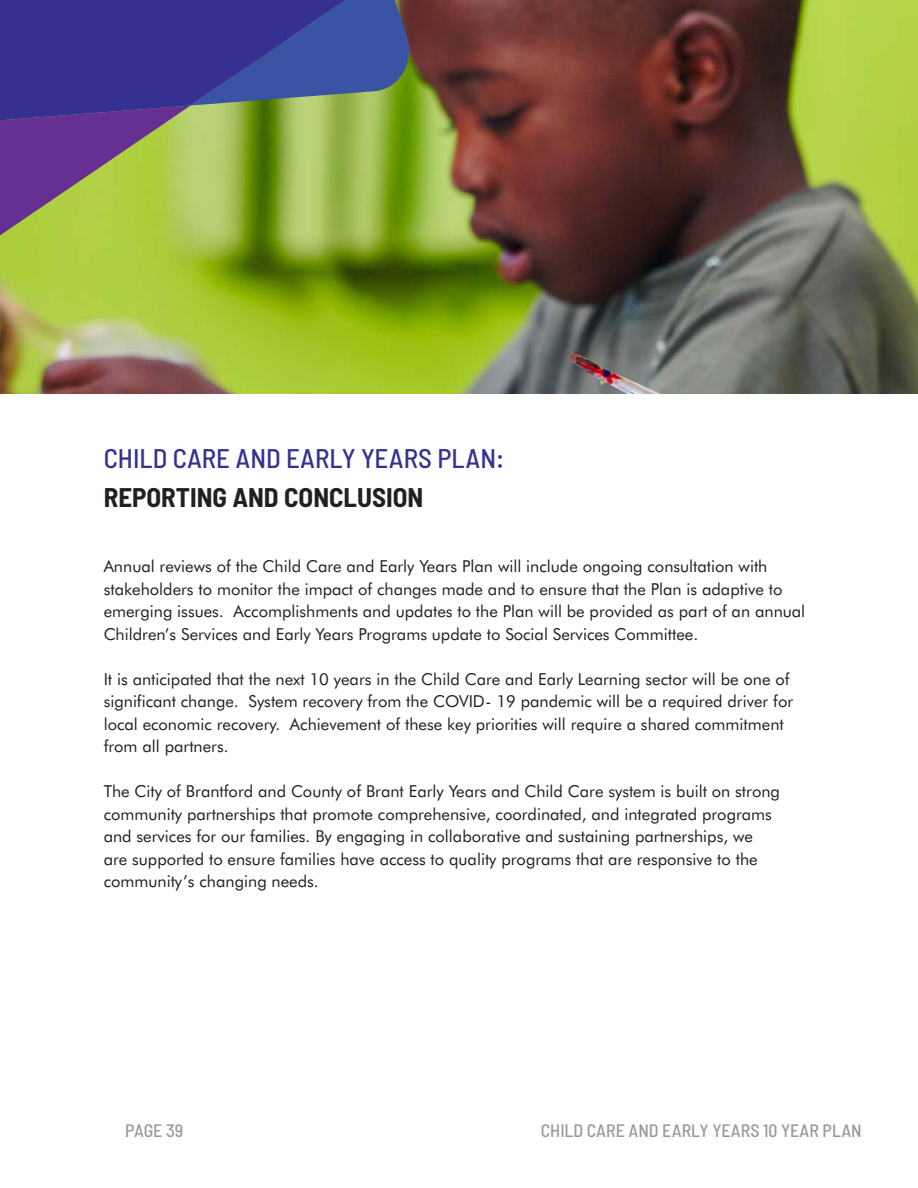
<style>
.page{position:relative;width:918px;height:1188px;background:#fff}
.page>*{position:absolute;margin:0;border:0;box-sizing:border-box;transform-origin:0 0}
.t1{font:500 semi-condensed 27px "Barlow";color:#353091}
.t2{font:700 semi-condensed 27px "Barlow";color:#231f20}
.t3{font:500 semi-condensed 18px "Barlow";color:#989999}
.t4{font:16.5px/22.5px "Futura BT";color:#231f20}
</style>
<div class="page">
<img style="left:0;top:0;width:918px;height:393px">
<svg style="left:0;top:120px;width:191px;height:193px;background:#9ba359"></svg>
<svg style="left:345px;top:0;width:70px;height:106px;background:#4c617f"></svg>
<svg style="left:0;top:0;width:345px;height:120px;background:#3f408e"></svg>
<p class="t1" style="left:104px;top:441px;width:402px">CHILD CARE AND EARLY YEARS PLAN:</p>
<p class="t2" style="left:104px;top:481px;width:321px">REPORTING AND CONCLUSION</p>
<p class="t4" style="left:104px;top:555px;width:703px">Annual reviews of the Child Care and Early Years Plan will include ongoing consultation with stakeholders to monitor the impact of changes made and to ensure that the Plan is adaptive to emerging issues. Accomplishments and updates to the Plan will be provided as part of an annual Children’s Services and Early Years Programs update to Social Services Committee.</p>
<p class="t4" style="left:104px;top:667px;width:691px">It is anticipated that the next 10 years in the Child Care and Early Learning sector will be one of significant change. System recovery from the COVID- 19 pandemic will be a required driver for local economic recovery. Achievement of these key priorities will require a shared commitment from all partners.</p>
<p class="t4" style="left:104px;top:780px;width:678px">The City of Brantford and County of Brant Early Years and Child Care system is built on strong community partnerships that promote comprehensive, coordinated, and integrated programs and services for our families. By engaging in collaborative and sustaining partnerships, we are supported to ensure families have access to quality programs that are responsive to the community’s changing needs.</p>
<p class="t3" style="left:125px;top:1119px;width:60px">PAGE 39</p>
<p class="t3" style="left:541px;top:1119px;width:323px">CHILD CARE AND EARLY YEARS 10 YEAR PLAN</p>
</div>
